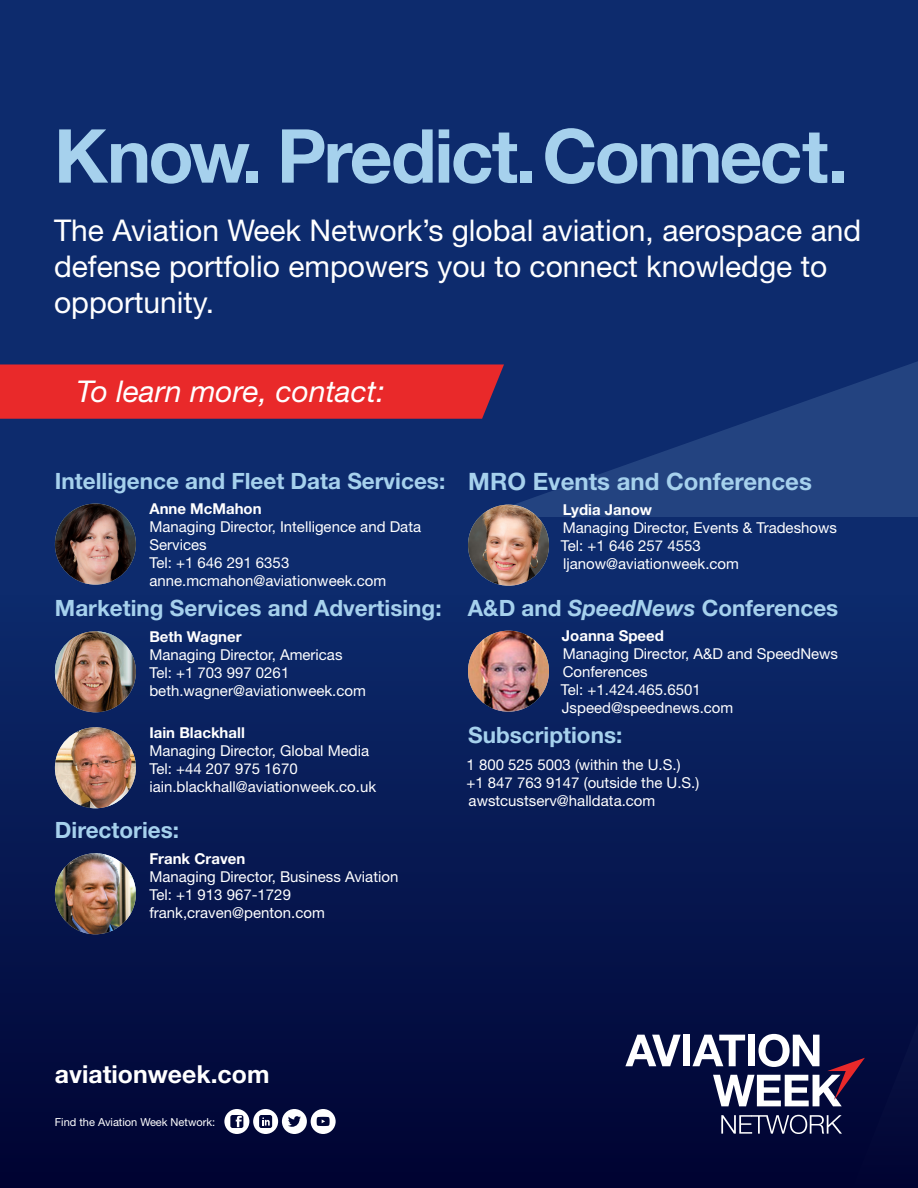
<style>
.page{position:relative;width:918px;height:1188px;background:#0d2b6d}
.page>*{position:absolute;margin:0;border:0;box-sizing:border-box;transform-origin:0 0}
.t1{font:700 74.55px "Helvetica Neue LT Std";letter-spacing:-.04em;color:#a6d1ed}
.t2{font:30px/36px "Helvetica Neue LT Std";color:#fff}
.Subhead_-_white{font:italic 30px "Helvetica Neue LT Std";color:#fff}
.Subhead_-_white-2{font:700 24.75px "Helvetica Neue LT Std";color:#fff}
.Body_-_white{font:700 24px "Helvetica Neue LT Std";color:#a6d1ed}
.Subhead_-_back_page{font:700 22.5px "Helvetica Neue LT Std";color:#a6d1ed}
.Subhead_-_light_blue{font:700 22.5px "Helvetica Neue LT Std";color:#a6d1ed}
.Body_-_white-2{font:15px/18px "Helvetica Neue LT Std";color:#fff}
.t3{font:11.1px "Helvetica Neue LT Std";color:#fff}
.s1{font-weight:700}
.s2{font-style:italic}
</style>
<div class="page">
<svg style="left:483px;top:361px;width:435px;height:225px"></svg>
<div style="left:0;top:595px;width:918px;height:593px;background:linear-gradient(to bottom,#0c2a6c,#000331)"></div>
<svg style="left:917px;top:681px;width:1px;height:55px"></svg>
<svg style="left:224px;top:1109px;width:112px;height:25px"></svg>
<svg style="left:721px;top:1115px;width:121px;height:19px"></svg>
<svg style="left:625px;top:1035px;width:56px;height:31px"></svg>
<div style="left:683px;top:1035px;width:7px;height:31px;background:#fff"></div>
<svg style="left:692px;top:1034px;width:173px;height:72px"></svg>
<svg style="left:0;top:361px;width:504px;height:165px"></svg>
<img style="left:55px;top:504px;width:81px;height:81px;border-radius:40px">
<img style="left:55px;top:631px;width:81px;height:81px;border-radius:40px">
<img style="left:55px;top:727px;width:81px;height:81px;border-radius:40px">
<img style="left:55px;top:853px;width:81px;height:81px;border-radius:40px">
<img style="left:468px;top:505px;width:81px;height:81px;border-radius:40px">
<img style="left:468px;top:631px;width:81px;height:81px;border-radius:40px">
<p class="t1" style="left:54px;top:110px;width:796px">Know. Predict. Connect.</p>
<p class="t2" style="left:54px;top:212px;width:809px">The Aviation Week Network’s global aviation, aerospace and defense portfolio empowers you to connect knowledge to opportunity.</p>
<p class="Subhead_-_white" style="left:77px;top:374px;width:310px">To learn more, contact:</p>
<p class="Subhead_-_back_page" style="left:55px;top:467px;width:392px">Intelligence and Fleet Data Services:</p>
<p class="Body_-_white-2" style="left:149px;top:500px;width:273px"><span class="s1">Anne McMahon<br></span>Managing Director, Intelligence and Data<br>Services<br>Tel: +1 646 291 6353 anne.mcmahon@aviationweek.com</p>
<p class="Subhead_-_back_page" style="left:55px;top:594px;width:388px">Marketing Services and Advertising:</p>
<p class="Body_-_white-2" style="left:149px;top:627px;width:218px"><span class="s1">Beth Wagner<br></span>Managing Director, Americas<br>Tel: +1 703 997 0261 beth.wagner@aviationweek.com</p>
<p class="Body_-_white-2" style="left:149px;top:723px;width:228px"><span class="s1">Iain Blackhall<br></span>Managing Director, Global Media<br>Tel: +44 207 975 1670 iain.blackhall@aviationweek.co.uk</p>
<p class="Subhead_-_light_blue" style="left:55px;top:816px;width:126px">Directories:</p>
<p class="Body_-_white-2" style="left:149px;top:849px;width:250px"><span class="s1">Frank Craven<br></span>Managing Director, Business Aviation<br>Tel: +1 913 967-1729 frank,craven@penton.com</p>
<p class="Body_-_white" style="left:468px;top:466px;width:345px">MRO Events and Conferences</p>
<p class="Body_-_white-2" style="left:561px;top:501px;width:278px"><span class="s1">Lydia Janow<br></span>Managing Director, Events &amp; Tradeshows<br>Tel: +1 646 257 4553 ljanow@aviationweek.com</p>
<p class="Subhead_-_light_blue" style="left:468px;top:594px;width:372px">A&amp;D and <span class="s2">SpeedNews</span> Conferences</p>
<p class="Body_-_white-2" style="left:561px;top:627px;width:279px"><span class="s1">Joanna Speed<br></span>Managing Director, A&amp;D and SpeedNews<br>Conferences<br>Tel: +1.424.465.6501<br>Jspeed@speednews.com</p>
<p class="Subhead_-_light_blue" style="left:468px;top:721px;width:156px">Subscriptions:</p>
<p class="Body_-_white-2" style="left:466px;top:756px;width:234px">1 800 525 5003 (within the U.S.) +1 847 763 9147 (outside the U.S.) awstcustserv@halldata.com</p>
<p class="Subhead_-_white-2" style="left:55px;top:1059px;width:216px">aviationweek.com</p>
<p class="t3" style="left:55px;top:1115px;width:162px">Find the Aviation Week Network:</p>
</div>
